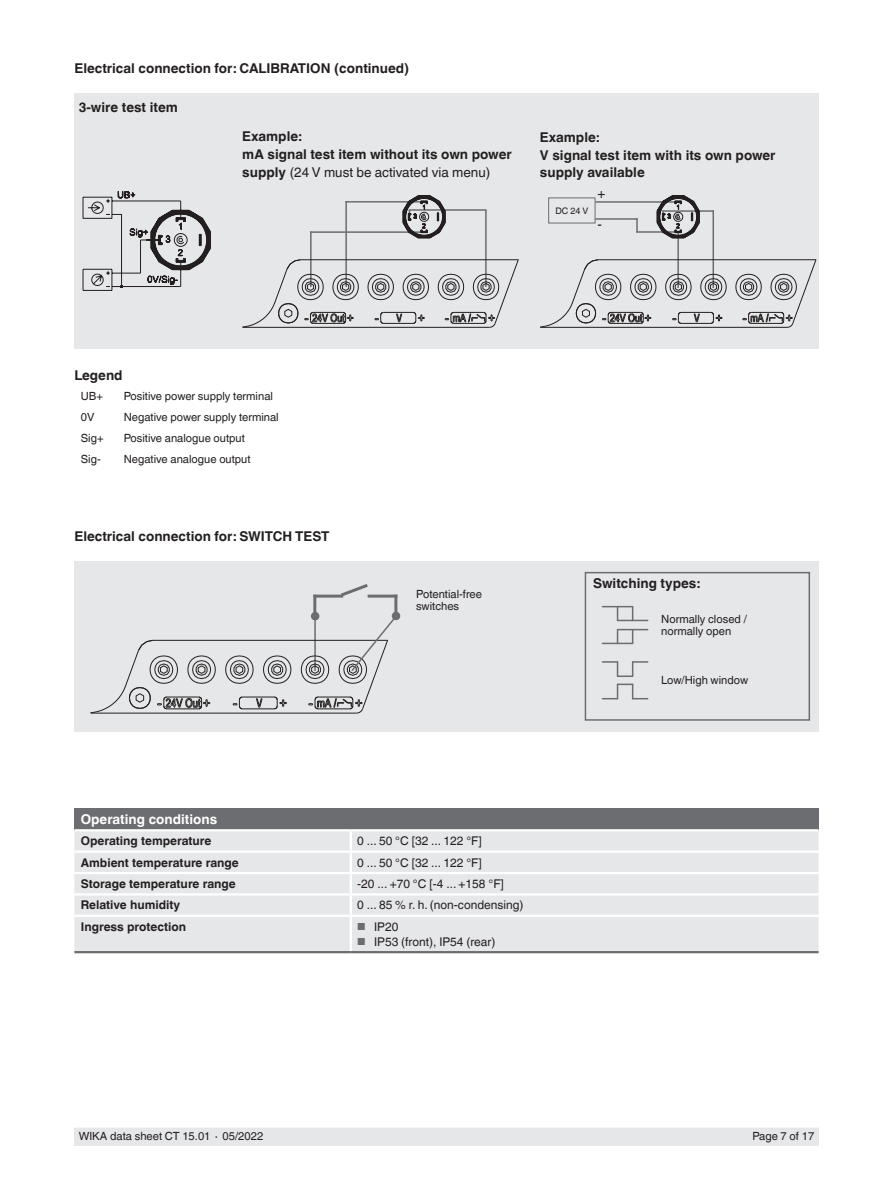
<style>
.page{position:relative;width:893px;height:1188px;background:#fff}
.page>*{position:absolute;margin:0;border:0;box-sizing:border-box;transform-origin:0 0}
.t1{font:700 13.5px/18px "Helvetica World";color:#231f20}
.t2{font:700 13.5px "Helvetica World";color:#fff}
.t3{font:13.5px "Helvetica World";color:#231f20}
.t4{font:12px "Helvetica World";color:#231f20}
.t5{font:700 12px "Helvetica World";color:#231f20}
.t6{font:11.25px/12.3px "Helvetica World";color:#231f20}
.t7{font:9px "Helvetica World";color:#231f20}
.s1{font-weight:400}
.s2{font-size:10.2px;color:#6c6d70}
</style>
<div class="page">
<div style="left:74px;top:1128px;width:745px;height:17px;background:#e6e7e9"></div>
<div style="left:74px;top:94px;width:745px;height:255px;background:#e6e7e9"></div>
<div style="left:74px;top:561px;width:745px;height:170px;background:#e6e7e9"></div>
<svg style="left:83px;top:191px;width:128px;height:100px"></svg>
<hr style="left:345px;top:201px;width:2px;height:86px;background:#6c6d70">
<hr style="left:345px;top:201px;width:80px;height:2px;background:#6c6d70">
<hr style="left:409px;top:209px;width:78px;height:2px;background:#6c6d70">
<hr style="left:485px;top:210px;width:2px;height:77px;background:#6c6d70">
<hr style="left:310px;top:231px;width:2px;height:56px;background:#6c6d70">
<hr style="left:310px;top:231px;width:115px;height:2px;background:#6c6d70">
<hr style="left:662px;top:210px;width:52px;height:2px;background:#6c6d70">
<hr style="left:712px;top:210px;width:2px;height:78px;background:#6c6d70">
<hr style="left:677px;top:231px;width:2px;height:57px;background:#6c6d70">
<svg style="left:636px;top:220px;width:2px;height:11px"></svg>
<hr style="left:636px;top:231px;width:43px;height:2px;background:#6c6d70">
<hr style="left:681px;top:323px;width:30px;height:1px;background:#231f20">
<hr style="left:681px;top:312px;width:30px;height:1px;background:#231f20">
<svg style="left:693px;top:313px;width:7px;height:10px"></svg>
<svg style="left:710px;top:312px;width:13px;height:12px"></svg>
<svg style="left:672px;top:312px;width:10px;height:12px"></svg>
<svg style="left:665px;top:273px;width:27px;height:27px"></svg>
<svg style="left:700px;top:273px;width:27px;height:27px"></svg>
<hr style="left:540px;top:327px;width:247px;height:1px;background:#231f20">
<hr style="left:598px;top:259px;width:218px;height:1px;background:#231f20">
<svg style="left:540px;top:259px;width:117px;height:69px"></svg>
<svg style="left:735px;top:259px;width:81px;height:69px"></svg>
<hr style="left:383px;top:323px;width:30px;height:1px;background:#231f20">
<hr style="left:383px;top:312px;width:30px;height:1px;background:#231f20">
<svg style="left:396px;top:313px;width:6px;height:10px"></svg>
<svg style="left:413px;top:312px;width:12px;height:12px"></svg>
<svg style="left:375px;top:312px;width:9px;height:12px"></svg>
<svg style="left:367px;top:273px;width:27px;height:27px"></svg>
<svg style="left:402px;top:273px;width:27px;height:27px"></svg>
<hr style="left:243px;top:327px;width:246px;height:1px;background:#231f20">
<hr style="left:300px;top:259px;width:218px;height:1px;background:#231f20">
<svg style="left:242px;top:259px;width:117px;height:69px"></svg>
<svg style="left:437px;top:259px;width:82px;height:69px"></svg>
<svg style="left:403px;top:196px;width:42px;height:42px"></svg>
<hr style="left:595px;top:218px;width:43px;height:2px;background:#6c6d70">
<hr style="left:595px;top:201px;width:85px;height:2px;background:#6c6d70">
<svg style="left:657px;top:196px;width:42px;height:42px"></svg>
<div style="left:585px;top:572px;width:225px;height:149px;border:2px solid #6c6d70"></div>
<hr style="left:602px;top:606px;width:31px;height:1px;background:#6c6d70">
<svg style="left:632px;top:607px;width:1px;height:13px"></svg>
<svg style="left:617px;top:607px;width:1px;height:13px"></svg>
<hr style="left:618px;top:620px;width:30px;height:1px;background:#6c6d70">
<hr style="left:602px;top:643px;width:31px;height:1px;background:#6c6d70">
<svg style="left:632px;top:630px;width:1px;height:13px"></svg>
<svg style="left:617px;top:630px;width:1px;height:13px"></svg>
<hr style="left:618px;top:629px;width:30px;height:1px;background:#6c6d70">
<svg style="left:602px;top:661px;width:46px;height:16px"></svg>
<svg style="left:602px;top:684px;width:46px;height:15px"></svg>
<hr style="left:242px;top:709px;width:32px;height:1px;background:#231f20">
<hr style="left:242px;top:697px;width:32px;height:1px;background:#231f20">
<svg style="left:256px;top:698px;width:7px;height:10px"></svg>
<svg style="left:274px;top:696px;width:13px;height:14px"></svg>
<svg style="left:233px;top:696px;width:10px;height:14px"></svg>
<svg style="left:225px;top:655px;width:29px;height:29px"></svg>
<svg style="left:263px;top:655px;width:29px;height:29px"></svg>
<hr style="left:91px;top:713px;width:265px;height:1px;background:#231f20">
<hr style="left:153px;top:640px;width:235px;height:1px;background:#231f20">
<svg style="left:90px;top:640px;width:126px;height:74px"></svg>
<svg style="left:300px;top:616px;width:97px;height:98px"></svg>
<hr style="left:313px;top:595px;width:30px;height:3px;background:#6c6d70">
<svg style="left:337px;top:584px;width:34px;height:14px"></svg>
<hr style="left:368px;top:595px;width:29px;height:3px;background:#6c6d70">
<hr style="left:313px;top:595px;width:3px;height:21px;background:#6c6d70">
<hr style="left:394px;top:595px;width:3px;height:21px;background:#6c6d70">
<div style="left:312px;top:613px;width:7px;height:7px;background:#6c6d70;border-radius:50%"></div>
<div style="left:311px;top:612px;width:8px;height:8px;border:2px solid #6c6d70;border-radius:50%"></div>
<div style="left:393px;top:612px;width:6px;height:7px;background:#6c6d70;border-radius:50%"></div>
<div style="left:392px;top:612px;width:8px;height:8px;border:2px solid #6c6d70;border-radius:50%"></div>
<div style="left:74px;top:808px;width:745px;height:22px;background:#6c6d70"></div>
<div style="left:74px;top:831px;width:745px;height:120px;background:#e6e7e9"></div>
<hr style="left:74px;top:829px;width:277px;height:2px;background:#fff">
<hr style="left:351px;top:829px;width:468px;height:2px;background:#fff">
<hr style="left:350px;top:831px;width:2px;height:20px;background:#fff">
<svg style="left:350px;top:853px;width:2px;height:62px"></svg>
<hr style="left:350px;top:917px;width:2px;height:34px;background:#fff">
<hr style="left:74px;top:893px;width:277px;height:3px;background:#fff">
<hr style="left:351px;top:893px;width:468px;height:3px;background:#fff">
<hr style="left:74px;top:872px;width:277px;height:2px;background:#fff">
<hr style="left:351px;top:872px;width:468px;height:2px;background:#fff">
<hr style="left:74px;top:851px;width:277px;height:2px;background:#fff">
<hr style="left:351px;top:851px;width:468px;height:2px;background:#fff">
<hr style="left:74px;top:915px;width:277px;height:2px;background:#fff">
<hr style="left:351px;top:915px;width:468px;height:2px;background:#fff">
<hr style="left:74px;top:951px;width:277px;height:2px;background:#6c6d70">
<hr style="left:351px;top:951px;width:468px;height:2px;background:#6c6d70">
<p class="t1" style="left:74px;top:60px;width:336px">Electrical connection for: CALIBRATION (continued)</p>
<p class="t1" style="left:79px;top:98px;width:101px">3-wire test item</p>
<p class="t1" style="left:242px;top:128px;width:271px">Example:<br>mA signal test item without its own power supply <span class="s1">(24 V must be activated via menu)</span></p>
<p class="t1" style="left:540px;top:128px;width:237px">Example:<br>V signal test item with its own power supply available</p>
<p class="t7" style="left:555px;top:205px;width:34px">DC 24 V</p>
<p class="t3" style="left:597px;top:186px;width:9px">+</p>
<p class="t3" style="left:597px;top:217px;width:6px">-</p>
<p class="t1" style="left:74px;top:366px;width:50px">Legend</p>
<p class="t6" style="left:81px;top:390px;width:24px">UB+</p>
<p class="t6" style="left:124px;top:390px;width:151px">Positive power supply terminal</p>
<p class="t6" style="left:81px;top:411px;width:15px">0V</p>
<p class="t6" style="left:124px;top:411px;width:156px">Negative power supply terminal</p>
<p class="t6" style="left:81px;top:432px;width:24px">Sig+</p>
<p class="t6" style="left:124px;top:432px;width:123px">Positive analogue output</p>
<p class="t6" style="left:81px;top:453px;width:21px">Sig-</p>
<p class="t6" style="left:124px;top:453px;width:128px">Negative analogue output</p>
<p class="t1" style="left:74px;top:528px;width:256px">Electrical connection for: SWITCH TEST</p>
<p class="t6" style="left:416px;top:588px;width:67px">Potential-free switches</p>
<p class="t2" style="left:81px;top:811px;width:138px">Operating conditions</p>
<p class="t5" style="left:81px;top:834px;width:132px">Operating temperature</p>
<p class="t4" style="left:357px;top:834px;width:126px">0 ... 50 °C [32 ... 122 °F]</p>
<p class="t5" style="left:81px;top:856px;width:160px">Ambient temperature range</p>
<p class="t4" style="left:357px;top:856px;width:126px">0 ... 50 °C [32 ... 122 °F]</p>
<p class="t5" style="left:81px;top:877px;width:156px">Storage temperature range</p>
<p class="t4" style="left:357px;top:877px;width:148px">-20 ... +70 °C [-4 ... +158 °F]</p>
<p class="t5" style="left:81px;top:898px;width:101px">Relative humidity</p>
<p class="t4" style="left:357px;top:898px;width:168px">0 ... 85 % r. h. (non-condensing)</p>
<p class="t5" style="left:81px;top:920px;width:107px">Ingress protection</p>
<p class="t4" style="left:357px;top:920px;width:43px"><span class="s2">■</span> IP20</p>
<p class="t4" style="left:357px;top:935px;width:140px"><span class="s2">■</span> IP53 (front), IP54 (rear)</p>
<p class="t1" style="left:593px;top:574px;width:108px">Switching types:</p>
<p class="t6" style="left:661px;top:613px;width:87px">Normally closed / normally open</p>
<p class="t6" style="left:661px;top:674px;width:88px">Low/High window</p>
<p class="t6" style="left:79px;top:1130px;width:186px">WIKA data sheet CT 15.01 ∙ 05/2022</p>
<p class="t6" style="left:752px;top:1130px;width:63px">Page 7 of 17</p>
</div>
